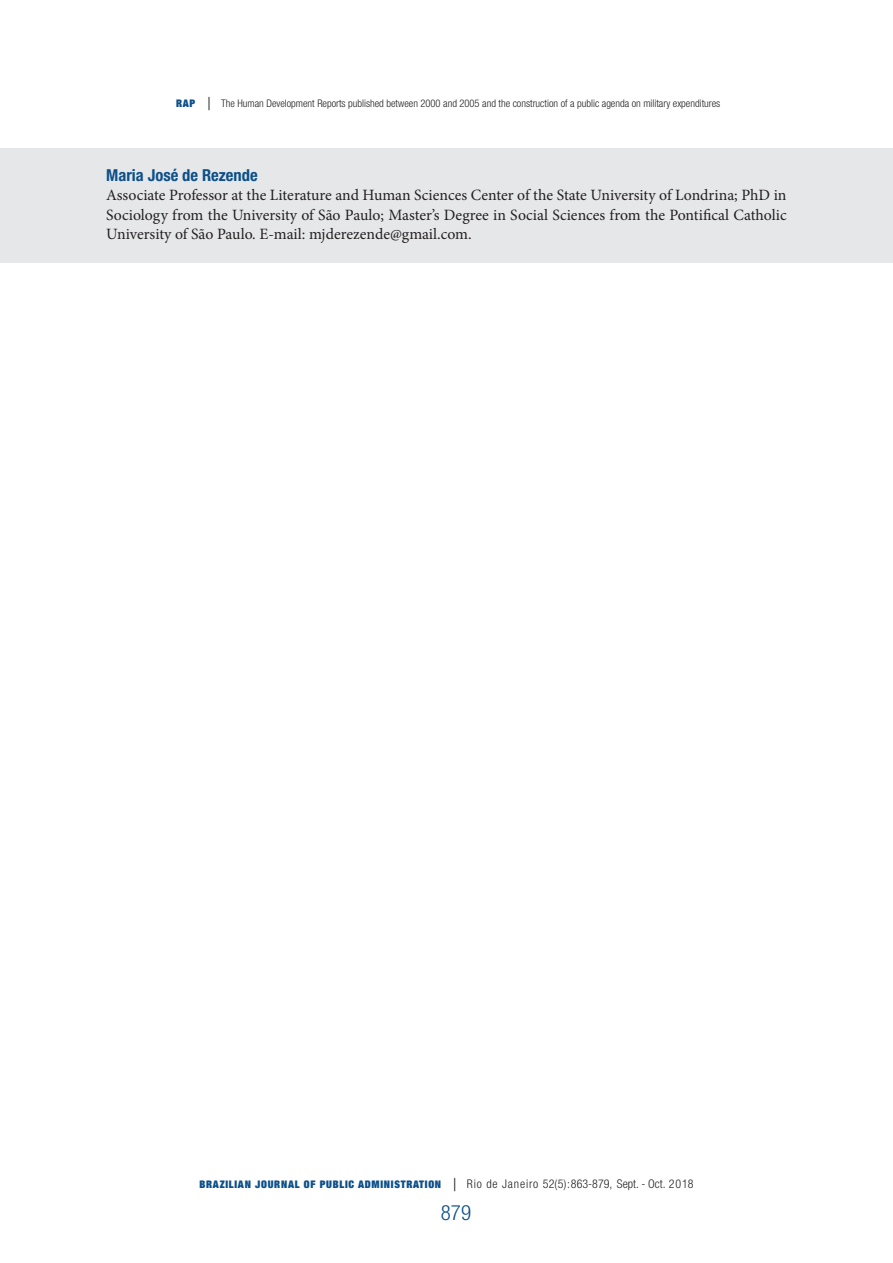
<style>
.page{position:relative;width:893px;height:1263px;background:#fff}
.page>*{position:absolute;margin:0;border:0;box-sizing:border-box;transform-origin:0 0}
.t1{font:300 condensed 21px "Helvetica Neue LT Std";color:#0c4f89}
.autores_final_1{font:700 condensed 16.5px "Helvetica Neue LT Std";color:#0c4f89}
.autores_final_1-2{font:15.75px/19.5px "Minion Pro";color:#231f20;text-align:justify}
.t2{font:300 condensed 12px "Helvetica Neue LT Std";letter-spacing:.035em;color:#231f20}
.t3{font:300 condensed 10.5px "Helvetica Neue LT Std";color:#231f20}
.s1{font-family:"Helvetica Neue";font-weight:900;font-stretch:expanded;color:#0c4f89}
.s2{font-size:18px}
.s3{font-family:"Helvetica Neue";font-weight:900;font-stretch:expanded;font-size:10.5px;color:#0c4f89}
</style>
<div class="page">
<div style="left:0;top:148px;width:893px;height:114px;background:#e6e7e9"></div>
<p class="t3" style="left:176px;top:98px;width:546px"><span class="s1">RAP</span> <span class="s2">|</span> The Human Development Reports published between 2000 and 2005 and the construction of a public agenda on military expenditures</p>
<p class="autores_final_1" style="left:106px;top:165px;width:153px">Maria José de Rezende</p>
<p class="autores_final_1-2" style="left:106px;top:186px;width:682px">Associate Professor at the Literature and Human Sciences Center of the State University of Londrina; PhD in Sociology from the University of São Paulo; Master’s Degree in Social Sciences from the Pontifical Catholic University of São Paulo. E-mail: mjderezende@gmail.com.</p>
<p class="t2" style="left:199px;top:1176px;width:496px"><span class="s3">BRAZILIAN JOURNAL OF PUBLIC ADMINISTRATION</span> <span class="s2">|</span> Rio de Janeiro 52(5):863-879, Sept. - Oct. 2018</p>
<h1 class="t1" style="left:441px;top:1200px;width:32px">879</h1>
</div>
